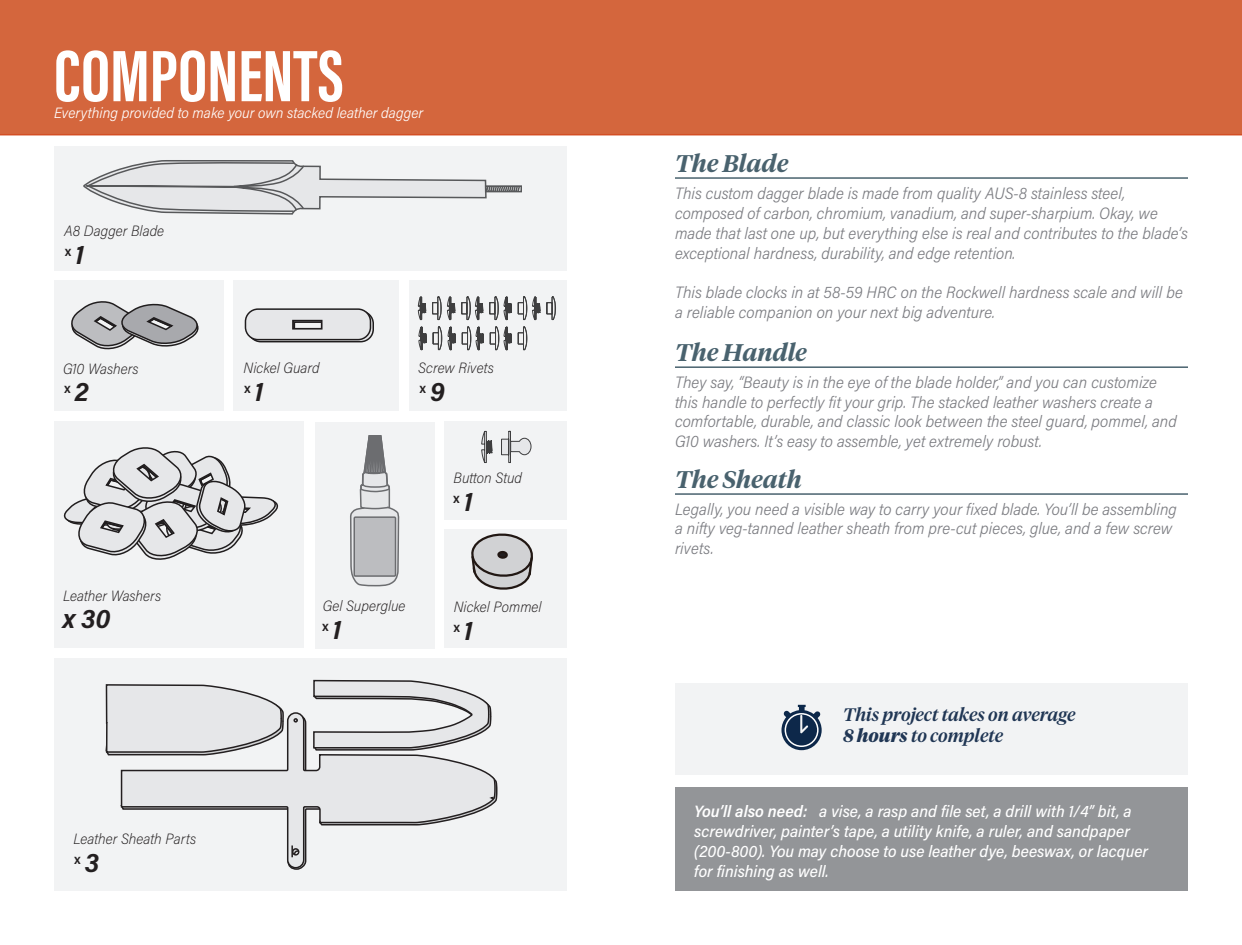
<style>
.page{position:relative;width:1242px;height:945px;background:#fff}
.page>*{position:absolute;margin:0;border:0;box-sizing:border-box;transform-origin:0 0}
.t1{font:700 75px "Acumin Pro Extra Cond";color:#fff}
.t2{font:italic 700 27px "Acumin Pro Semi Cond";color:#231f20}
.t3{font:italic 600 24px "Tiempos Headline";color:#49626e}
.t4{font:italic 500 18px "Tiempos Headline";color:#203654}
.t5{font:italic 300 16.5px/19.8px "Acumin Pro Semi Cond";color:#7b7c81}
.t6{font:italic 500 16.5px/19.8px "Acumin Pro Semi Cond";color:#fff}
.t7{font:italic 200 15px "Acumin Pro Semi Cond";color:#231f20}
.t8{font:italic 300 15px "Acumin Pro Semi Cond";color:#fff}
.t9{font:600 13.95px "Acumin Pro Semi Cond";color:#231f20}
.s1{font-weight:700;font-style:italic;font-size:27px}
.s2{font-weight:700}
.s3{font-weight:600}
</style>
<div class="page">
<div style="left:445px;top:529px;width:122px;height:119px;background:#f2f3f4"></div>
<div style="left:0;top:0;width:1242px;height:135px;background:#d4663d"></div>
<div style="left:54px;top:146px;width:513px;height:125px;background:#f2f3f4"></div>
<div style="left:54px;top:280px;width:169px;height:131px;background:#f2f3f4"></div>
<div style="left:54px;top:421px;width:250px;height:227px;background:#f2f3f4"></div>
<div style="left:233px;top:280px;width:166px;height:131px;background:#f2f3f4"></div>
<div style="left:409px;top:280px;width:158px;height:131px;background:#f2f3f4"></div>
<div style="left:315px;top:422px;width:119px;height:226px;background:#f2f3f4"></div>
<div style="left:54px;top:659px;width:513px;height:232px;background:#f2f3f4"></div>
<div style="left:675px;top:683px;width:513px;height:92px;background:#f2f3f4"></div>
<hr style="left:675px;top:177px;width:513px;height:2px;background:#49626e">
<hr style="left:675px;top:366px;width:513px;height:2px;background:#49626e">
<hr style="left:675px;top:493px;width:513px;height:2px;background:#49626e">
<svg style="left:781px;top:705px;width:41px;height:45px"></svg>
<div style="left:785px;top:713px;width:34px;height:34px;border:2px solid #fff;border-radius:50%"></div>
<div style="left:675px;top:788px;width:513px;height:103px;background:#939598"></div>
<svg style="left:417px;top:296px;width:139px;height:55px"></svg>
<svg style="left:63px;top:447px;width:216px;height:113px"></svg>
<svg style="left:71px;top:301px;width:128px;height:49px"></svg>
<svg style="left:471px;top:533px;width:62px;height:57px"></svg>
<svg style="left:244px;top:308px;width:130px;height:35px"></svg>
<svg style="left:313px;top:679px;width:179px;height:34px"></svg>
<svg style="left:105px;top:684px;width:179px;height:72px"></svg>
<svg style="left:120px;top:713px;width:377px;height:156px"></svg>
<svg style="left:490px;top:795px;width:5px;height:5px"></svg>
<svg style="left:291px;top:845px;width:2px;height:12px"></svg>
<div style="left:445px;top:422px;width:122px;height:98px;background:#f2f3f4"></div>
<svg style="left:481px;top:430px;width:51px;height:33px"></svg>
<svg style="left:350px;top:435px;width:50px;height:152px"></svg>
<svg style="left:83px;top:160px;width:439px;height:55px"></svg>
<p class="t1" style="left:54px;top:30px;width:291px">COMPONENTS</p>
<p class="t8" style="left:54px;top:102px;width:371px">Everything provided to make your own stacked leather dagger</p>
<p class="t7" style="left:64px;top:220px;width:102px">A8 Dagger Blade</p>
<p class="t9" style="left:65px;top:241px;width:20px">x <span class="s1">1</span></p>
<p class="t7" style="left:63px;top:358px;width:77px">G10 Washers</p>
<p class="t9" style="left:65px;top:379px;width:26px">x <span class="s1">2</span></p>
<p class="t7" style="left:63px;top:585px;width:100px">Leather Washers</p>
<p class="t2" style="left:63px;top:600px;width:49px">x 30</p>
<p class="t7" style="left:244px;top:358px;width:78px">Nickel Guard</p>
<p class="t9" style="left:245px;top:378px;width:20px">x <span class="s1">1</span></p>
<p class="t7" style="left:418px;top:357px;width:77px">Screw Rivets</p>
<p class="t9" style="left:420px;top:378px;width:27px">x <span class="s1">9</span></p>
<p class="t7" style="left:454px;top:467px;width:70px">Button Stud</p>
<p class="t9" style="left:454px;top:488px;width:20px">x <span class="s1">1</span></p>
<p class="t7" style="left:323px;top:596px;width:84px">Gel Superglue</p>
<p class="t9" style="left:323px;top:617px;width:20px">x <span class="s1">1</span></p>
<p class="t7" style="left:454px;top:596px;width:89px">Nickel Pommel</p>
<p class="t9" style="left:454px;top:617px;width:20px">x <span class="s1">1</span></p>
<p class="t7" style="left:73px;top:828px;width:124px">Leather Sheath Parts</p>
<p class="t9" style="left:74px;top:849px;width:26px">x <span class="s1">3</span></p>
<p class="t3" style="left:675px;top:147px;width:115px">The Blade</p>
<p class="t5" style="left:675px;top:183px;width:514px">This custom dagger blade is made from quality AUS-8 stainless steel, composed of carbon, chromium, vanadium, and super-sharpium. Okay, we made that last one up, but everything else is real and contributes to the blade’s exceptional hardness, durability, and edge retention.</p>
<p class="t5" style="left:675px;top:282px;width:509px">This blade clocks in at 58-59 HRC on the Rockwell hardness scale and will be a reliable companion on your next big adventure.</p>
<p class="t3" style="left:675px;top:336px;width:133px">The Handle</p>
<p class="t5" style="left:675px;top:371px;width:503px">They say, “Beauty is in the eye of the blade holder,” and you can customize this handle to perfectly fit your grip. The stacked leather washers create a comfortable, durable, and classic look between the steel guard, pommel, and G10 washers. It’s easy to assemble, yet extremely robust.</p>
<p class="t3" style="left:675px;top:463px;width:128px">The Sheath</p>
<p class="t5" style="left:675px;top:498px;width:503px">Legally, you need a visible way to carry your fixed blade. You’ll be assembling a nifty veg-tanned leather sheath from pre-cut pieces, glue, and a few screw rivets.</p>
<p class="t4" style="left:843px;top:702px;width:234px">This project takes on average</p>
<p class="t4" style="left:843px;top:723px;width:161px"><span class="s2">8 hours</span> to complete</p>
<p class="t6" style="left:694px;top:801px;width:455px"><span class="s3">You’ll also need:</span> a vise, a rasp and file set, a drill with 1/4” bit, a screwdriver, painter’s tape, a utility knife, a ruler, and sandpaper (200-800). You may choose to use leather dye, beeswax, or lacquer for finishing as well.</p>
</div>
